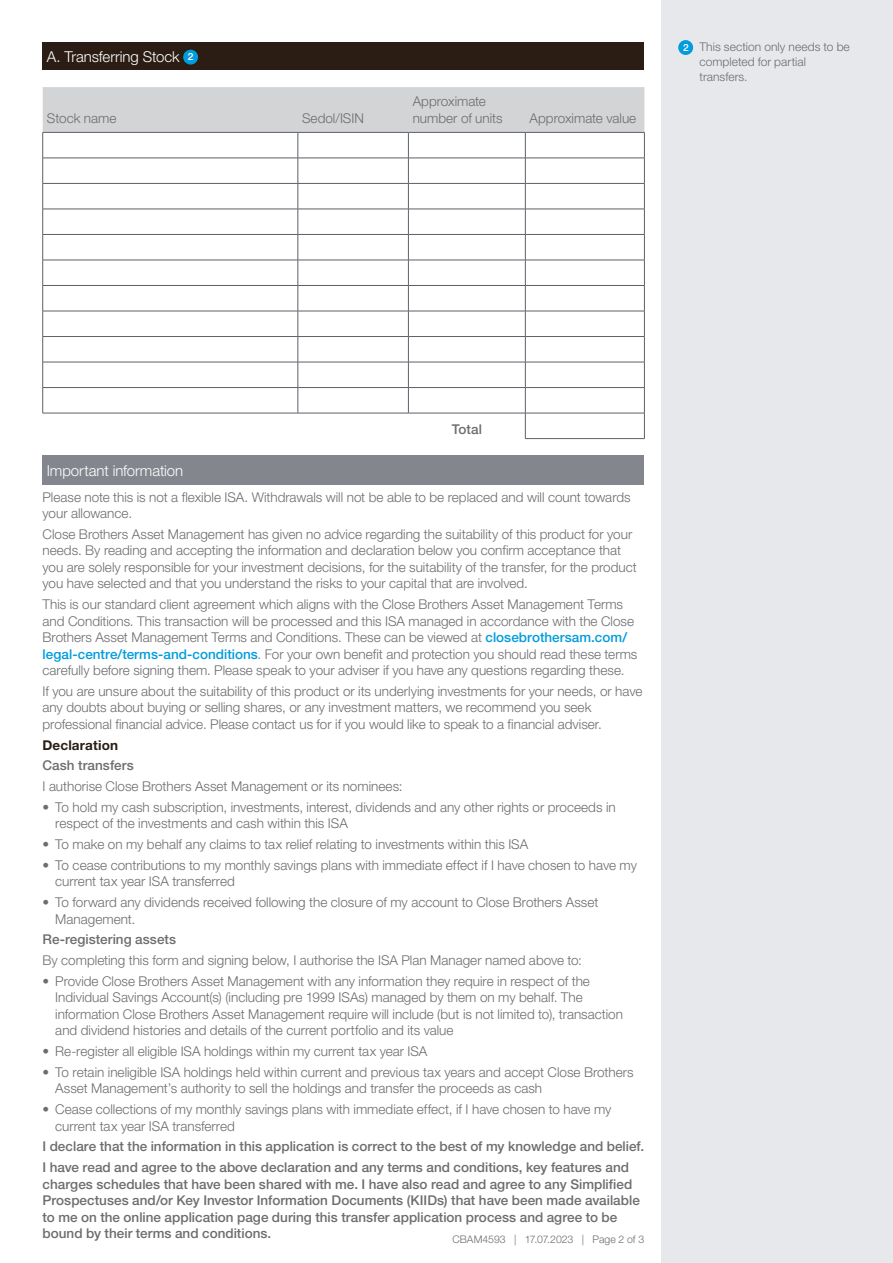
<style>
.page{position:relative;width:893px;height:1263px;background:#fff}
.page>*{position:absolute;margin:0;border:0;box-sizing:border-box;transform-origin:0 0}
.Section_head_white{font:300 15px "Helvetica Neue LT Pro";letter-spacing:-.005em;color:#fff}
.Bullets{font:300 13.5px/16.5px "Helvetica Neue LT Pro";color:#6c6d70}
.Bullets-2{font:500 13.5px/16.5px "Helvetica Neue LT Pro";color:#6c6d70}
.Job_reference{font:300 13.5px/16.5px "Helvetica Neue LT Pro";color:#6c6d70}
.Bullets-3{font:700 13.5px "Helvetica Neue LT Pro";letter-spacing:.01em;color:#2b1d13}
.Job_reference-2{font:500 13.5px "Helvetica Neue LT Pro";color:#6c6d70}
.Notes_grey{font:300 12px/15px "Helvetica Neue LT Pro";letter-spacing:.005em;color:#6c6d70}
.t1{font:300 10.5px "Helvetica Neue LT Pro";color:#6c6d70}
.Note_numbers_in_blue_box{font:500 9.75px "Helvetica Now Text";color:#fff}
.s1{font-weight:500;color:#009cdd}
</style>
<div class="page">
<div style="left:661px;top:0;width:232px;height:1263px;background:#e7e8eb"></div>
<div style="left:678px;top:40px;width:15px;height:15px;background:#009cdd;border-radius:50%"></div>
<div style="left:43px;top:43px;width:601px;height:27px;background:#2b1d13"></div>
<div style="left:183px;top:50px;width:15px;height:15px;background:#009cdd;border-radius:50%"></div>
<hr style="left:525px;top:438px;width:120px;height:1px;background:#5d6067">
<svg style="left:42px;top:87px;width:603px;height:351px"></svg>
<div style="left:43px;top:455px;width:601px;height:30px;background:#83868c"></div>
<p class="Section_head_white" style="left:47px;top:47px;width:134px">A. Transferring Stock</p>
<p class="Note_numbers_in_blue_box" style="left:188px;top:50px;width:8px">2</p>
<p class="Job_reference" style="left:47px;top:109px;width:71px">Stock name</p>
<p class="Job_reference" style="left:302px;top:109px;width:63px">Sedol/ISIN</p>
<p class="Job_reference" style="left:413px;top:93px;width:92px">Approximate number of units</p>
<p class="Job_reference" style="left:530px;top:109px;width:108px">Approximate value</p>
<p class="Note_numbers_in_blue_box" style="left:683px;top:41px;width:8px">2</p>
<p class="Notes_grey" style="left:699px;top:39px;width:152px">This section only needs to be completed for partial transfers.</p>
<p class="Job_reference-2" style="left:452px;top:421px;width:32px">Total</p>
<p class="Section_head_white" style="left:47px;top:461px;width:138px">Important information</p>
<p class="Bullets" style="left:43px;top:488px;width:590px">Please note this is not a flexible ISA. Withdrawals will not be able to be replaced and will count towards your allowance.</p>
<p class="Bullets" style="left:43px;top:525px;width:596px">Close Brothers Asset Management has given no advice regarding the suitability of this product for your needs. By reading and accepting the information and declaration below you confirm acceptance that you are solely responsible for your investment decisions, for the suitability of the transfer, for the product you have selected and that you understand the risks to your capital that are involved.</p>
<p class="Bullets" style="left:43px;top:596px;width:596px">This is our standard client agreement which aligns with the Close Brothers Asset Management Terms and Conditions. This transaction will be processed and this ISA managed in accordance with the Close Brothers Asset Management Terms and Conditions. These can be viewed at <span class="s1">closebrothersam.com/ legal-centre/terms-and-conditions</span>. For your own benefit and protection you should read these terms carefully before signing them. Please speak to your adviser if you have any questions regarding these.</p>
<p class="Bullets" style="left:43px;top:682px;width:601px">If you are unsure about the suitability of this product or its underlying investments for your needs, or have any doubts about buying or selling shares, or any investment matters, we recommend you seek professional financial advice. Please contact us for if you would like to speak to a financial adviser.</p>
<p class="Bullets-3" style="left:43px;top:736px;width:77px">Declaration</p>
<p class="Bullets-2" style="left:43px;top:757px;width:93px">Cash transfers</p>
<p class="Bullets" style="left:43px;top:778px;width:361px">I authorise Close Brothers Asset Management or its nominees:</p>
<p class="Bullets" style="left:55px;top:798px;width:562px;text-indent:-13px">• To hold my cash subscription, investments, interest, dividends and any other rights or proceeds in respect of the investments and cash within this ISA</p>
<p class="Bullets" style="left:43px;top:836px;width:487px">• To make on my behalf any claims to tax relief relating to investments within this ISA</p>
<p class="Bullets" style="left:55px;top:856px;width:583px;text-indent:-13px">• To cease contributions to my monthly savings plans with immediate effect if I have chosen to have my current tax year ISA transferred</p>
<p class="Bullets" style="left:55px;top:894px;width:545px;text-indent:-13px">• To forward any dividends received following the closure of my account to Close Brothers Asset<br>Management.</p>
<p class="Bullets-2" style="left:43px;top:931px;width:135px">Re-registering assets</p>
<p class="Bullets" style="left:43px;top:952px;width:541px">By completing this form and signing below, I authorise the ISA Plan Manager named above to:</p>
<p class="Bullets" style="left:55px;top:973px;width:569px;text-indent:-13px">• Provide Close Brothers Asset Management with any information they require in respect of the Individual Savings Account(s) (including pre 1999 ISAs) managed by them on my behalf. The information Close Brothers Asset Management require will include (but is not limited to), transaction and dividend histories and details of the current portfolio and its value</p>
<p class="Bullets" style="left:43px;top:1043px;width:386px">• Re-register all eligible ISA holdings within my current tax year ISA</p>
<p class="Bullets" style="left:55px;top:1064px;width:580px;text-indent:-13px">• To retain ineligible ISA holdings held within current and previous tax years and accept Close Brothers<br>Asset Management’s authority to sell the holdings and transfer the proceeds as cash</p>
<p class="Bullets" style="left:55px;top:1101px;width:558px;text-indent:-13px">• Cease collections of my monthly savings plans with immediate effect, if I have chosen to have my current tax year ISA transferred</p>
<p class="Bullets-2" style="left:43px;top:1138px;width:603px">I declare that the information in this application is correct to the best of my knowledge and belief.</p>
<p class="Bullets-2" style="left:43px;top:1159px;width:599px">I have read and agree to the above declaration and any terms and conditions, key features and charges schedules that have been shared with me. I have also read and agree to any Simplified Prospectuses and/or Key Investor Information Documents (KIIDs) that have been made available to me on the online application page during this transfer application process and agree to be bound by their terms and conditions.</p>
<p class="t1" style="left:452px;top:1233px;width:193px">CBAM4593 | 17.07.2023 | Page 2 of 3</p>
</div>
